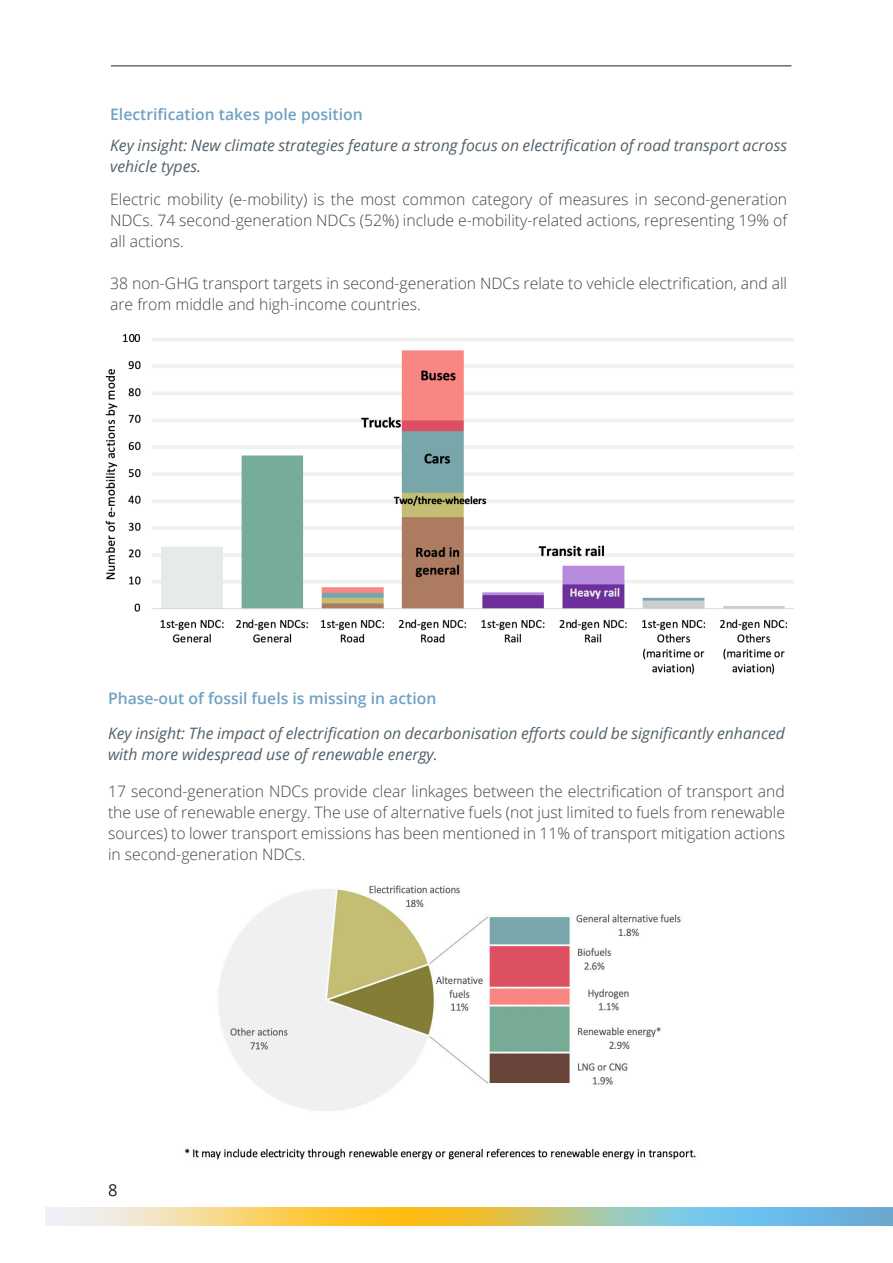
<style>
.page{position:relative;width:893px;height:1263px;background:#fff}
.page>*{position:absolute;margin:0;border:0;box-sizing:border-box;transform-origin:0 0}
.t1{font:16.5px "Open Sans";color:#231f20}
.Body_1{font:300 15.75px/21px "Open Sans";color:#434343;text-align:justify}
.Heading_4__Italics{font:italic 15.75px/21px "Open Sans";color:#526069}
.Heading_3{font:600 15.75px "Open Sans";color:#6fa2c2}
</style>
<div class="page">
<svg style="left:45px;top:1207px;width:848px;height:19px;background:#c5c997"></svg>
<hr style="left:111px;top:66px;width:680px;height:1px;background:#231f20">
<img style="left:105px;top:334px;width:689px;height:341px">
<img style="left:185px;top:885px;width:511px;height:275px">
<p class="Heading_3" style="left:110px;top:104px;width:254px">Electrification takes pole position</p>
<p class="Heading_4__Italics" style="left:110px;top:134px;width:678px">Key insight: New climate strategies feature a strong focus on electrification of road transport across vehicle types.</p>
<p class="Body_1" style="left:110px;top:188px;width:678px">Electric mobility (e-mobility) is the most common category of measures in second-generation NDCs. 74 second-generation NDCs (52%) include e-mobility-related actions, representing 19% of all actions.</p>
<p class="Body_1" style="left:110px;top:272px;width:678px">38 non-GHG transport targets in second-generation NDCs relate to vehicle electrification, and all are from middle and high-income countries.</p>
<p class="Heading_3" style="left:108px;top:687px;width:330px">Phase-out of fossil fuels is missing in action</p>
<p class="Heading_4__Italics" style="left:108px;top:722px;width:678px">Key insight: The impact of electrification on decarbonisation efforts could be significantly enhanced with more widespread use of renewable energy.</p>
<p class="Body_1" style="left:108px;top:780px;width:678px">17 second-generation NDCs provide clear linkages between the electrification of transport and the use of renewable energy. The use of alternative fuels (not just limited to fuels from renewable sources) to lower transport emissions has been mentioned in 11% of transport mitigation actions in second-generation NDCs.</p>
<p class="t1" style="left:108px;top:1179px;width:11px">8</p>
</div>
